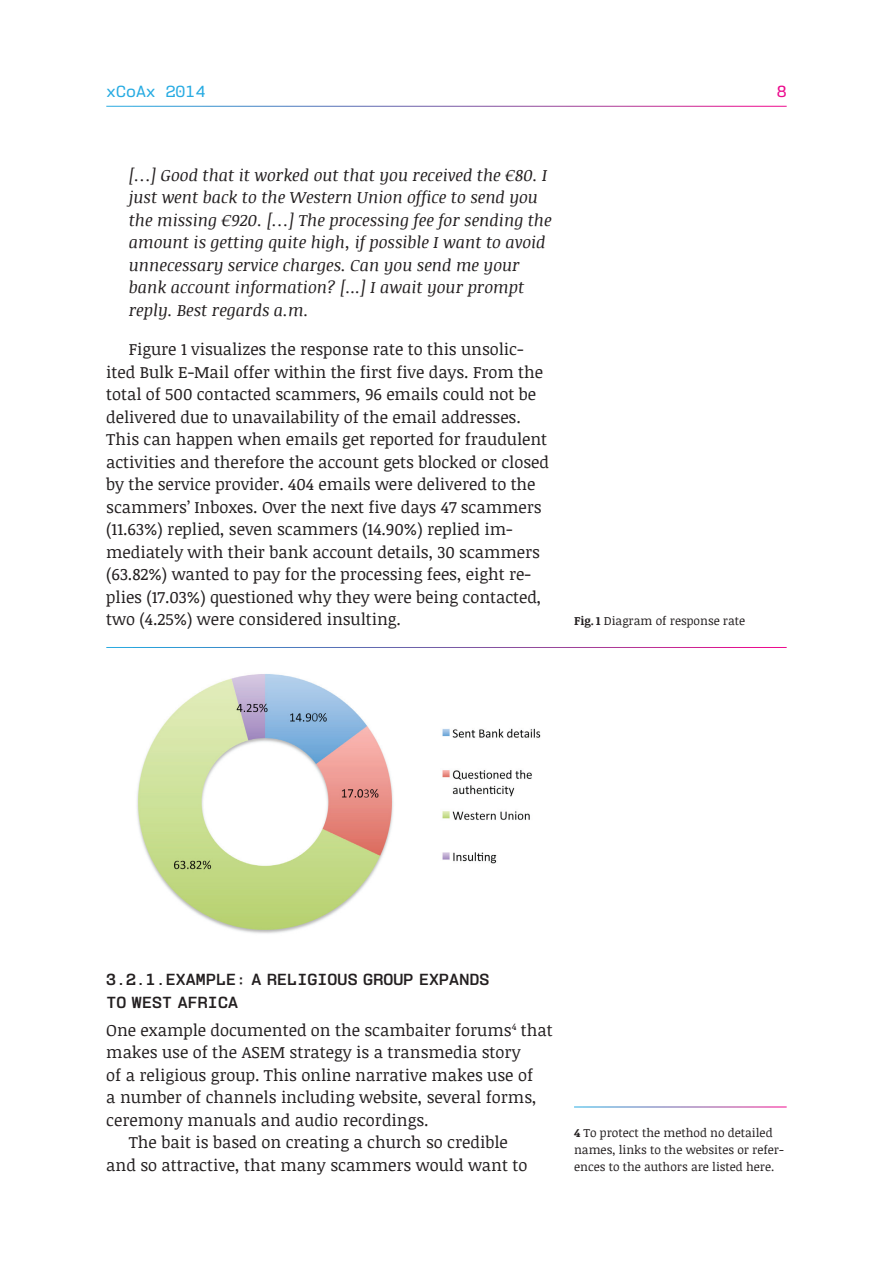
<style>
.page{position:relative;width:893px;height:1263px;background:#fff}
.page>*{position:absolute;margin:0;border:0;box-sizing:border-box;transform-origin:0 0}
.t1{font:16.5px/22.5px "Noticia Text";color:#231f20}
.t2{font:italic 16.5px/22.5px "Noticia Text";color:#231f20}
.t3{font:700 16.5px/22.5px "User";letter-spacing:.01em;color:#231f20}
.t4{font:500 16.5px "User";color:#27abe2}
.t5{font:500 16.5px "User";color:#eb098c}
.t6{font:12px/16.8px "Noticia Text";color:#231f20}
.s1{font-weight:700}
</style>
<div class="page">
<img style="left:137px;top:674px;width:404px;height:260px">
<p class="t4" style="left:106px;top:82px;width:100px">xCoAx 2014</p>
<p class="t5" style="left:777px;top:82px;width:11px">8</p>
<p class="t2" style="left:129px;top:163px;width:424px">[…] Good that it worked out that you received the €80. I just went back to the Western Union office to send you the missing €920. […] The processing fee for sending the amount is getting quite high, if possible I want to avoid unnecessary service charges. Can you send me your bank account information? [...] I await your prompt reply. Best regards a.m.</p>
<p class="t1" style="left:106px;top:337px;width:444px;text-indent:23px">Figure 1 visualizes the response rate to this unsolic&shy;ited Bulk E-Mail offer within the first five days. From the total of 500 contacted scammers, 96 emails could not be delivered due to unavailability of the email addresses.<br>This can happen when emails get reported for fraudulent activities and therefore the account gets blocked or closed by the service provider. 404 emails were delivered to the scammers’ Inboxes. Over the next five days 47 scammers (11.63%) replied, seven scammers (14.90%) replied im&shy;mediately with their bank account details, 30 scammers (63.82%) wanted to pay for the processing fees, eight re&shy;plies (17.03%) questioned why they were being contacted, two (4.25%) were considered insulting.</p>
<p class="t6" style="left:574px;top:612px;width:173px"><span class="s1">Fig. 1</span> Diagram of response rate</p>
<p class="t3" style="left:106px;top:968px;width:385px">3.2.1.EXAMPLE: A RELIGIOUS GROUP EXPANDS<br>TO WEST AFRICA</p>
<p class="t1" style="left:106px;top:1018px;width:448px">One example documented on the scambaiter forums<sup>4</sup> that</p>
<p class="t1" style="left:106px;top:1041px;width:416px">makes use of the ASEM strategy is a transmedia story</p>
<p class="t1" style="left:106px;top:1063px;width:428px">of a religious group. This online narrative makes use of</p>
<p class="t1" style="left:106px;top:1086px;width:432px">a number of channels including website, several forms,</p>
<p class="t1" style="left:106px;top:1108px;width:324px">ceremony manuals and audio recordings.</p>
<p class="t1" style="left:129px;top:1131px;width:381px">The bait is based on creating a church so credible</p>
<p class="t1" style="left:106px;top:1153px;width:423px">and so attractive, that many scammers would want to</p>
<p class="t6" style="left:574px;top:1124px;width:211px"><span class="s1">4</span> To protect the method no detailed names, links to the websites or refer&shy;ences to the authors are listed here.</p>
</div>
